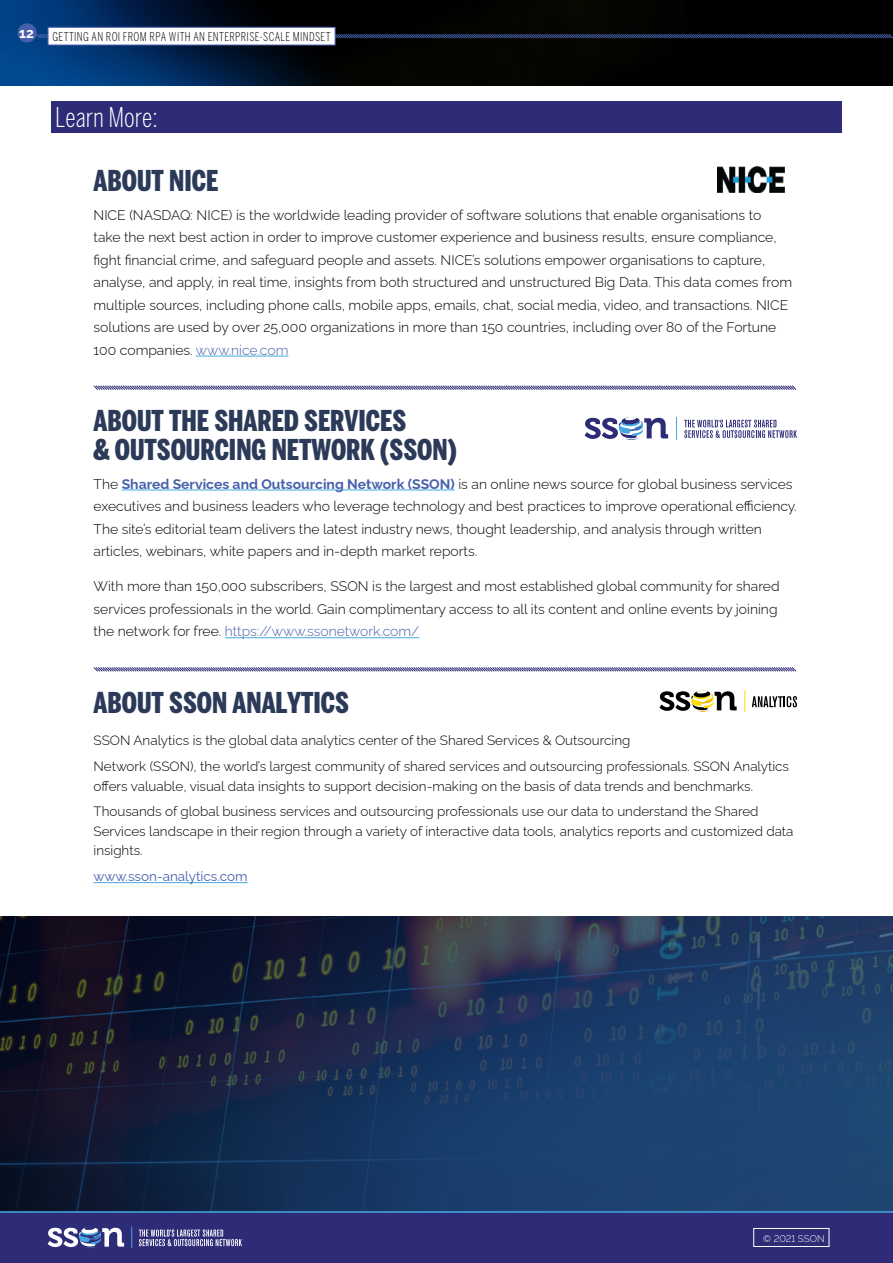
<style>
.page{position:relative;width:893px;height:1263px;background:#fff}
.page>*{position:absolute;margin:0;border:0;box-sizing:border-box;transform-origin:0 0}
.t1{font:900 extra-condensed 28.5px/28.5px "Benton Sans";color:#2a3a58}
.t2{font:300 extra-condensed 27px "Benton Sans";color:#fff}
.t3{font:300 13.95px/22.5px "Raleway";color:#000}
.t4{font:700 13.95px "Raleway";color:#fff}
.t5{font:300 13.5px/26px "Raleway";color:#000}
.t6{font:13.5px "Raleway";color:#4860aa}
.t7{font:300 extra-condensed 12px "Benton Sans";letter-spacing:.03em;color:#000}
.t8{font:300 9.75px "Raleway";color:#fff}
.s1{color:#4860aa}
.s2{font-weight:700;color:#4860aa}
</style>
<div class="page">
<img style="left:0;top:0;width:893px;height:85px">
<img style="left:0;top:916px;width:893px;height:295px">
<svg style="left:752px;top:696px;width:45px;height:11px"></svg>
<svg style="left:659px;top:690px;width:78px;height:22px"></svg>
<svg style="left:744px;top:690px;width:1px;height:22px"></svg>
<div style="left:18px;top:23px;width:19px;height:20px;background:#4860aa;border-radius:50%"></div>
<div style="left:0;top:1212px;width:893px;height:51px;background:#2e2b77"></div>
<svg style="left:34px;top:27px;width:859px;height:18px"></svg>
<svg style="left:48px;top:1227px;width:76px;height:21px"></svg>
<svg style="left:139px;top:1229px;width:103px;height:17px"></svg>
<svg style="left:131px;top:1227px;width:1px;height:21px"></svg>
<hr style="left:0;top:1211px;width:893px;height:2px;background:#46a8df">
<svg style="left:753px;top:1228px;width:76px;height:19px"></svg>
<div style="left:51px;top:101px;width:791px;height:31px;background:#2e2b77"></div>
<hr style="left:196px;top:356px;width:92px;height:1px;background:#46a8df">
<hr style="left:122px;top:490px;width:333px;height:1px;background:#46a8df">
<hr style="left:225px;top:637px;width:194px;height:1px;background:#46a8df">
<hr style="left:94px;top:882px;width:153px;height:1px;background:#46a8df">
<svg style="left:93px;top:385px;width:704px;height:5px;background:#9897bc"></svg>
<svg style="left:93px;top:667px;width:704px;height:5px;background:#9897bc"></svg>
<svg style="left:585px;top:417px;width:83px;height:22px"></svg>
<svg style="left:684px;top:420px;width:113px;height:18px"></svg>
<svg style="left:676px;top:417px;width:1px;height:22px"></svg>
<img style="left:718px;top:166px;width:67px;height:27px">
<p class="t4" style="left:19px;top:22px;width:16px">12</p>
<p class="t7" style="left:52px;top:29px;width:280px">GETTING AN ROI FROM RPA WITH AN ENTERPRISE-SCALE MINDSET</p>
<h2 class="t2" style="left:55px;top:101px;width:104px">Learn More:</h2>
<h1 class="t1" style="left:94px;top:166px;width:126px">ABOUT NICE</h1>
<p class="t3" style="left:94px;top:202px;width:700px">NICE (NASDAQ: NICE) is the worldwide leading provider of software solutions that enable organisations to<br>take the next best action in order to improve customer experience and business results, ensure compliance, fight financial crime, and safeguard people and assets. NICE’s solutions empower organisations to capture, analyse, and apply, in real time, insights from both structured and unstructured Big Data. This data comes from multiple sources, including phone calls, mobile apps, emails, chat, social media, video, and transactions. NICE solutions are used by over 25,000 organizations in more than 150 countries, including over 80 of the Fortune 100 companies. <span class="s1">www.nice.com</span></p>
<h1 class="t1" style="left:94px;top:406px;width:365px">ABOUT THE SHARED SERVICES<br>&amp; OUTSOURCING NETWORK (SSON)</h1>
<p class="t3" style="left:94px;top:471px;width:705px">The <span class="s2">Shared Services and Outsourcing Network (SSON)</span> is an online news source for global business services executives and business leaders who leverage technology and best practices to improve operational efficiency.<br>The site’s editorial team delivers the latest industry news, thought leadership, and analysis through written articles, webinars, white papers and in-depth market reports.</p>
<p class="t3" style="left:94px;top:574px;width:688px">With more than 150,000 subscribers, SSON is the largest and most established global community for shared services professionals in the world. Gain complimentary access to all its content and online events by joining the network for free. <span class="s1">https://www.ssonetwork.com/</span></p>
<h1 class="t1" style="left:94px;top:688px;width:257px">ABOUT SSON ANALYTICS</h1>
<p class="t5" style="left:94px;top:726px;width:697px">SSON Analytics is the global data analytics center of the Shared Services &amp; Outsourcing<br>Network (SSON), the world’s largest community of shared services and outsourcing professionals. SSON Analytics</p>
<p class="t5" style="left:94px;top:771px;width:666px">offers valuable, visual data insights to support decision-making on the basis of data trends and benchmarks.<br>Thousands of global business services and outsourcing professionals use our data to understand the Shared</p>
<p class="t5" style="left:94px;top:820px;width:701px;line-height:19.5px">Services landscape in their region through a variety of interactive data tools, analytics reports and customized data insights.</p>
<p class="t6" style="left:94px;top:866px;width:155px">www.sson-analytics.com</p>
<p class="t8" style="left:763px;top:1231px;width:63px">© 2021 SSON</p>
</div>
